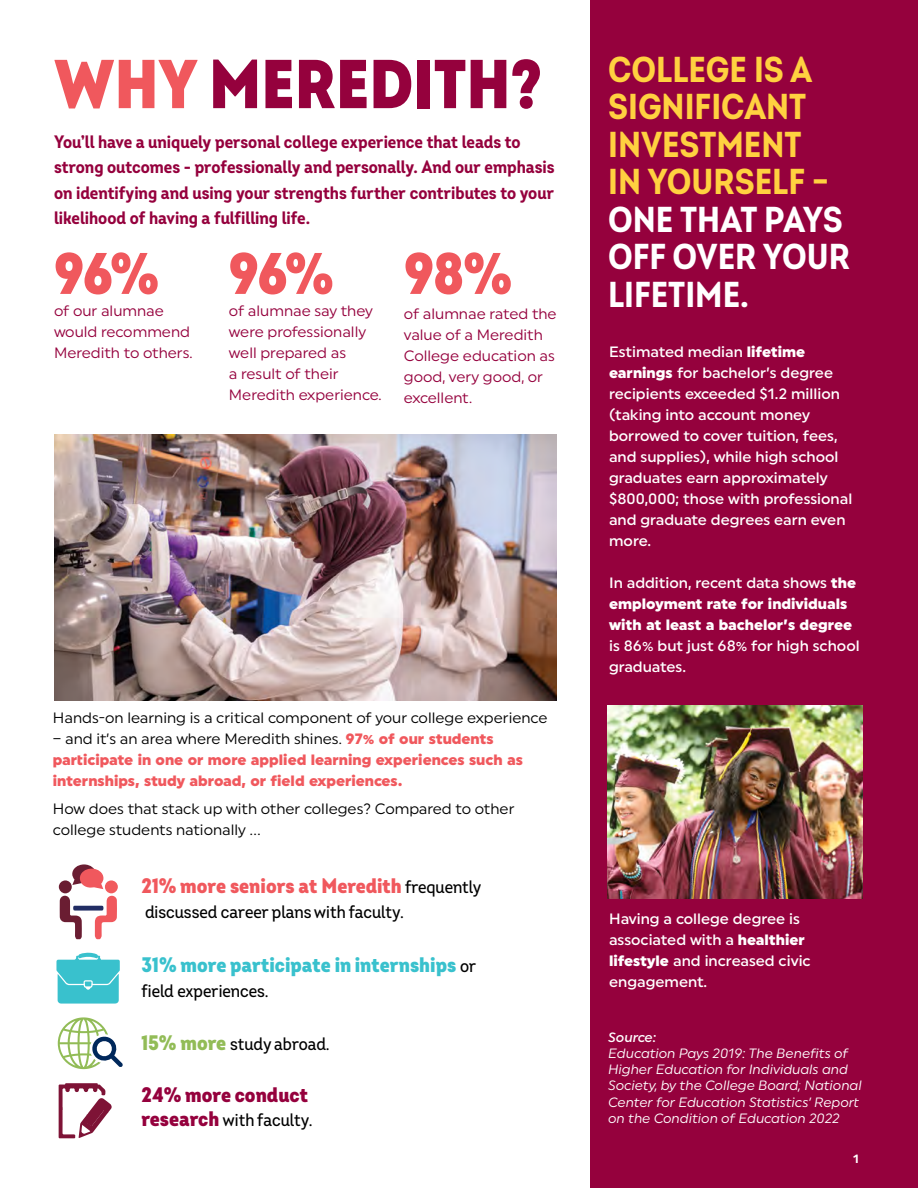
<style>
.page{position:relative;width:918px;height:1188px;background:#fff}
.page>*{position:absolute;margin:0;border:0;box-sizing:border-box;transform-origin:0 0}
.t1{font:900 69px "Intro Cond";color:#95013d}
.t2{font:900 58.5px "Intro Cond";color:#f0585d}
.text{font:700 36px/37.5px "Intro Cond";color:#ffd140}
.t3{font:900 21px "Intro Cond";color:#f0585d}
.t4{font:900 21px "Intro Cond";color:#39c1cd}
.t5{font:900 21px "Intro Cond";color:#95013d}
.t6{font:700 18px/25.5px "Intro Cond";color:#95013d}
.t7{font:500 18px "Intro Cond";color:#000}
.t8{font:500 15px/21px "Uniform";color:#fff}
.t9{font:15px/21px "Uniform";color:#95013d}
.t10{font:900 15px/21px "Uniform";color:#f0585d}
.t11{font:15px/21px "Uniform";color:#000}
.t12{font:italic 13.5px/16.2px "Uniform";color:#fff}
.t13{font:700 12px "Uniform";color:#fff}
.s1{color:#f0585d}
.s2{color:#fff}
.s3{font-weight:900}
.s4{font-weight:400;color:#000}
.s5{font-weight:500;font-size:18px;color:#000}
.s6{font-weight:900;font-size:21px;color:#92bc57}
.s7{font-weight:900;font-size:21px;color:#95013d}
.s8{font-weight:500}
</style>
<div class="page">
<div style="left:590px;top:0;width:328px;height:1188px;background:#95013d"></div>
<img style="left:54px;top:435px;width:502px;height:265px">
<img style="left:608px;top:706px;width:254px;height:193px">
<svg style="left:60px;top:895px;width:57px;height:44px"></svg>
<div style="left:105px;top:880px;width:13px;height:13px;background:#f15b5d;border-radius:50%"></div>
<div style="left:59px;top:880px;width:13px;height:13px;background:#6a1d32;border-radius:50%"></div>
<svg style="left:72px;top:864px;width:31px;height:25px"></svg>
<svg style="left:56px;top:953px;width:64px;height:51px;background:#5cccd5"></svg>
<svg style="left:58px;top:1017px;width:65px;height:52px"></svg>
<svg style="left:59px;top:1083px;width:53px;height:55px"></svg>
<p class="t1" style="left:54px;top:40px;width:490px"><span class="s1">WHY</span> MEREDITH?</p>
<p class="text" style="left:608px;top:50px;width:243px">COLLEGE IS A<br>SIGNIFICANT<br>INVESTMENT<br>IN YOURSELF –<br><span class="s2">ONE THAT PAYS<br>OFF OVER YOUR<br>LIFETIME.</span></p>
<p class="t8" style="left:609px;top:341px;width:245px">Estimated median <span class="s3">lifetime earnings</span> for bachelor’s degree recipients exceeded $1.2 million (taking into account money borrowed to cover tuition, fees, and supplies), while high school graduates earn approximately $800,000; those with professional and graduate degrees earn even more.</p>
<p class="t8" style="left:609px;top:572px;width:252px">In addition, recent data shows <span class="s3">the employment rate for individuals with at least a bachelor’s degree </span>is 86% but just 68% for high school graduates.</p>
<p class="t6" style="left:54px;top:129px;width:502px">You’ll have a uniquely personal college experience that leads to strong outcomes - professionally and personally. And our emphasis on identifying and using your strengths further contributes to your likelihood of having a fulfilling life.</p>
<p class="t2" style="left:54px;top:236px;width:107px">96%</p>
<p class="t9" style="left:54px;top:300px;width:140px">of our alumnae would recommend<br>Meredith to others.</p>
<p class="t2" style="left:229px;top:236px;width:107px">96%</p>
<p class="t2" style="left:404px;top:236px;width:110px">98%</p>
<p class="t9" style="left:229px;top:300px;width:154px">of alumnae say they were professionally well prepared as<br>a result of their<br>Meredith experience.</p>
<p class="t9" style="left:404px;top:303px;width:154px">of alumnae rated the value of a Meredith<br>College education as good, very good, or excellent.</p>
<p class="t11" style="left:53px;top:707px;width:496px">Hands-on learning is a critical component of your college experience</p>
<p class="t10" style="left:53px;top:728px;width:471px"><span class="s4">– and it’s an area where Meredith shines.</span> 97% of our students participate in one or more applied learning experiences such as internships, study abroad, or field experiences.</p>
<p class="t11" style="left:53px;top:798px;width:463px">How does that stack up with other colleges? Compared to other college students nationally …</p>
<p class="t3" style="left:141px;top:872px;width:342px">21% more seniors at Meredith <span class="s5">frequently</span></p>
<p class="t7" style="left:145px;top:901px;width:260px">discussed career plans with faculty.</p>
<p class="t4" style="left:141px;top:951px;width:336px">31% more participate in internships <span class="s5">or</span></p>
<p class="t7" style="left:141px;top:980px;width:129px">field experiences.</p>
<p class="t7" style="left:141px;top:1033px;width:190px"><span class="s6">15% more</span> study abroad.</p>
<p class="t5" style="left:141px;top:1081px;width:168px">24% more conduct</p>
<p class="t7" style="left:141px;top:1109px;width:173px"><span class="s7">research</span> with faculty.</p>
<p class="t8" style="left:609px;top:908px;width:203px">Having a college degree is associated with a <span class="s3">healthier lifestyle</span> and increased civic engagement.</p>
<p class="t12" style="left:608px;top:1029px;width:255px"><span class="s8">Source:<br></span>Education Pays 2019: The Benefits of Higher Education for Individuals and Society, by the College Board; National Center for Education Statistics’ Report on the Condition of Education 2022</p>
<p class="t13" style="left:853px;top:1152px;width:7px">1</p>
</div>
